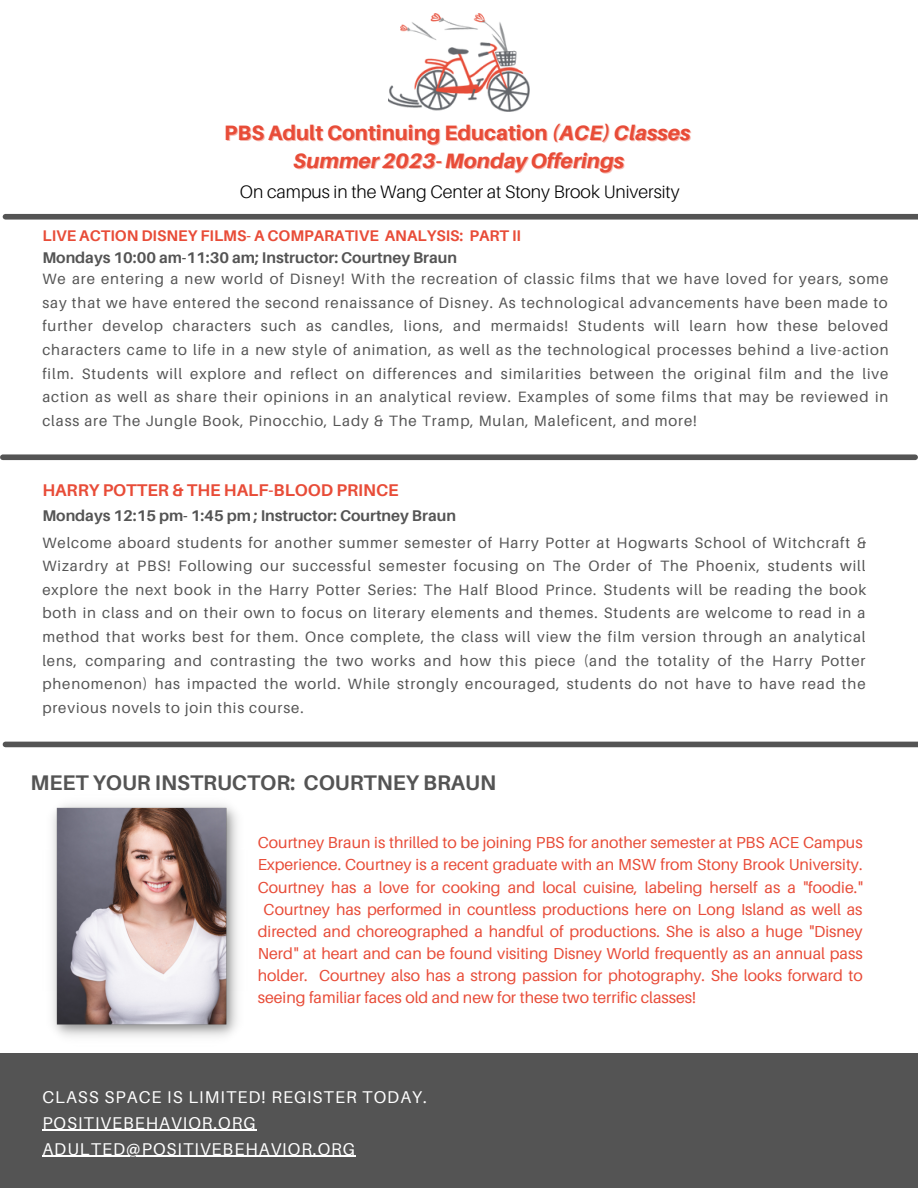
<style>
.page{position:relative;width:918px;height:1188px;background:#fff}
.page>*{position:absolute;margin:0;border:0;box-sizing:border-box;transform-origin:0 0}
.t1{font:700 21.15px "Aileron";color:#545454}
.t2{font:italic 800 20.85px/28.3px "Aileron";color:#e84c38;text-align:center}
.t3{font:300 18px "Aileron";color:#000}
.t4{font:16.95px/25.8px "Aileron";letter-spacing:.06em;color:#fff}
.t5{font:700 16.95px "Aileron";color:#e84c38}
.t6{font:15.9px "Aileron";color:#e84c38}
.t7{font:700 15.45px "Aileron";color:#545454}
.t8{font:700 15.45px "Aileron";color:#e84c38}
.t9{font:15px/23.7px "Aileron";letter-spacing:.06em;color:#545454;text-align:justify}
.s1{font-style:normal}
</style>
<div class="page">
<div style="left:0;top:1053px;width:918px;height:135px;background:#545454"></div>
<div style="left:3px;top:454px;width:912px;height:6px;background:#545454"></div>
<div style="left:5px;top:742px;width:913px;height:5px;background:#545454"></div>
<img style="left:388px;top:13px;width:141px;height:99px">
<div style="left:5px;top:214px;width:913px;height:6px;background:#545454"></div>
<hr style="left:42px;top:1130px;width:214px;height:1px;background:#fff">
<hr style="left:42px;top:1156px;width:314px;height:1px;background:#fff">
<img style="left:52px;top:804px;width:186px;height:233px">
<h2 class="t2" style="left:224px;top:118px;width:468px"><span class="s1">PBS Adult Continuing Education</span> (ACE)Classes<br>Summer2023-MondayOfferings</h2>
<p class="t3" style="left:240px;top:180px;width:441px">On campus in the Wang Center at Stony Brook University</p>
<p class="t8" style="left:42px;top:226px;width:480px">LIVE ACTION DISNEY FILMS- A COMPARATIVE ANALYSIS: PART II</p>
<p class="t7" style="left:42px;top:248px;width:416px">Mondays 10:00 am-11:30 am; Instructor: Courtney Braun</p>
<p class="t9" style="left:42px;top:267px;width:848px">We are entering a new world of Disney! With the recreation of classic films that we have loved for years, some say that we have entered the second renaissance of Disney. As technological advancements have been made to further develop characters such as candles, lions, and mermaids! Students will learn how these beloved characters came to life in a new style of animation, as well as the technological processes behind a live-action film. Students will explore and reflect on differences and similarities between the original film and the live action as well as share their opinions in an analytical review. Examples of some films that may be reviewed in class are The Jungle Book, Pinocchio, Lady &amp; The Tramp, Mulan, Maleficent, and more!</p>
<p class="t5" style="left:42px;top:480px;width:358px">HARRY POTTER &amp; THE HALF-BLOOD PRINCE</p>
<p class="t7" style="left:42px;top:506px;width:415px">Mondays 12:15 pm- 1:45 pm ; Instructor: Courtney Braun</p>
<p class="t9" style="left:42px;top:530px;width:826px">Welcome aboard students for another summer semester of Harry Potter at Hogwarts School of Witchcraft &amp; Wizardry at PBS! Following our successful semester focusing on The Order of The Phoenix, students will explore the next book in the Harry Potter Series: The Half Blood Prince. Students will be reading the book both in class and on their own to focus on literary elements and themes. Students are welcome to read in a method that works best for them. Once complete, the class will view the film version through an analytical lens, comparing and contrasting the two works and how this piece (and the totality of the Harry Potter phenomenon) has impacted the world. While strongly encouraged, students do not have to have read the previous novels to join this course.</p>
<h1 class="t1" style="left:30px;top:769px;width:467px">MEET YOUR INSTRUCTOR: COURTNEY BRAUN</h1>
<p class="t6" style="left:258px;top:833px;width:606px">Courtney Braun is thrilled to be joining PBS for another semester at PBS ACE Campus</p>
<p class="t6" style="left:258px;top:855px;width:606px">Experience. Courtney is a recent graduate with an MSW from Stony Brook University.</p>
<p class="t6" style="left:258px;top:877px;width:606px">Courtney has a love for cooking and local cuisine, labeling herself as a "foodie."</p>
<p class="t6" style="left:264px;top:899px;width:600px">Courtney has performed in countless productions here on Long Island as well as</p>
<p class="t6" style="left:258px;top:921px;width:606px">directed and choreographed a handful of productions. She is also a huge "Disney</p>
<p class="t6" style="left:258px;top:944px;width:606px">Nerd" at heart and can be found visiting Disney World frequently as an annual pass</p>
<p class="t6" style="left:258px;top:966px;width:606px">holder. Courtney also has a strong passion for photography. She looks forward to</p>
<p class="t6" style="left:258px;top:988px;width:440px">seeing familiar faces old and new for these two terrific classes!</p>
<p class="t4" style="left:42px;top:1084px;width:386px">CLASS SPACE IS LIMITED! REGISTER TODAY.<br>POSITIVEBEHAVIOR.ORG<br>ADULTED@POSITIVEBEHAVIOR.ORG</p>
</div>
